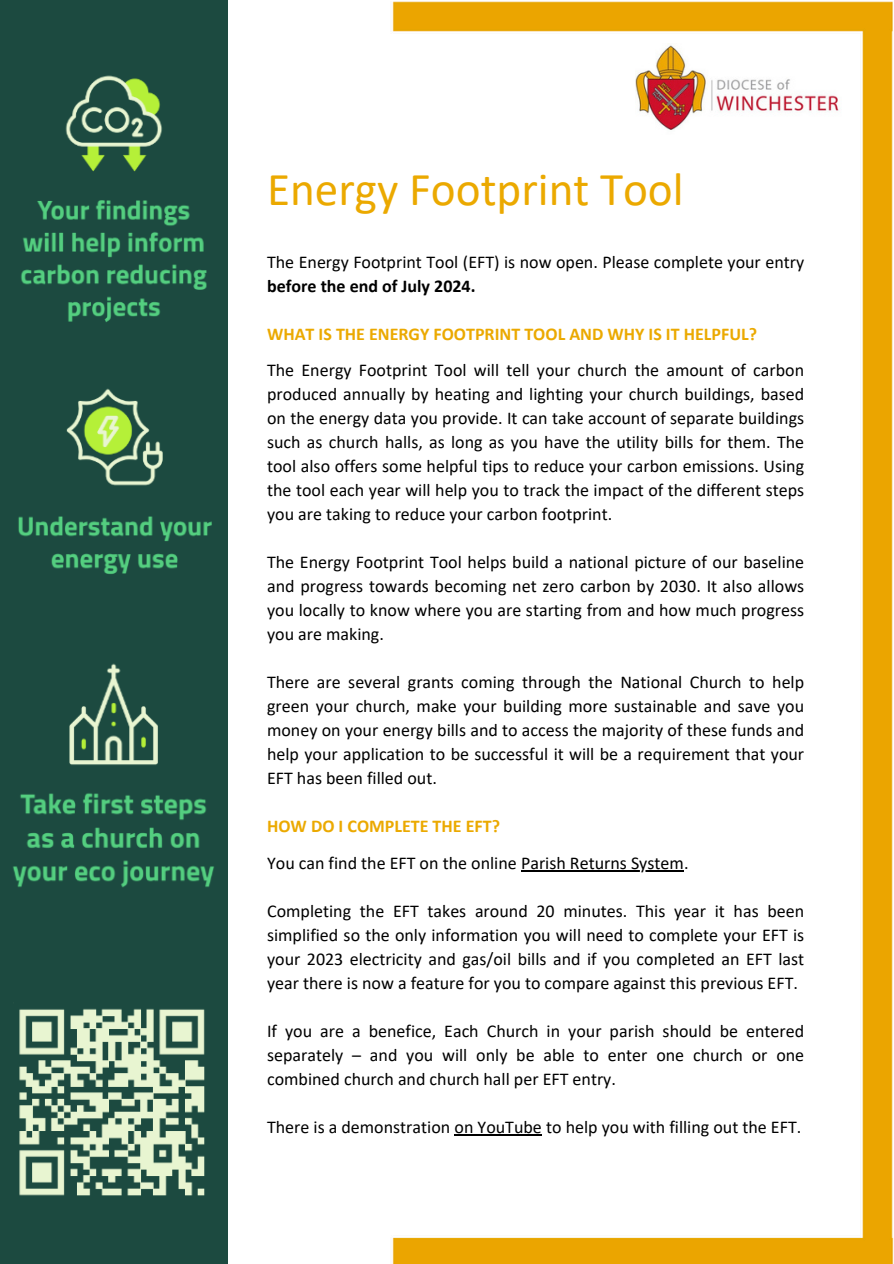
<style>
.page{position:relative;width:894px;height:1264px;background:#fff}
.page>*{position:absolute;margin:0;border:0;box-sizing:border-box;transform-origin:0 0}
.t1{font:47.25px "Calibri";color:#eba900}
.t2{font:18px/24px "Calibri";color:#000;text-align:justify}
.t3{font:700 18px "Calibri";color:#eba900}
.s1{font-weight:700}
</style>
<div class="page">
<img style="left:392px;top:1px;width:500px;height:1262px">
<img style="left:635px;top:44px;width:216px;height:91px">
<hr style="left:521px;top:870px;width:162px;height:1px;background:#000">
<hr style="left:454px;top:1134px;width:88px;height:1px;background:#000">
<div style="left:0;top:0;width:228px;height:1263px;background:#1c4a40"></div>
<img style="left:20px;top:75px;width:187px;height:247px">
<img style="left:18px;top:388px;width:194px;height:186px">
<img style="left:13px;top:663px;width:201px;height:225px">
<img style="left:19px;top:1008px;width:186px;height:188px">
<p class="t1" style="left:267px;top:170px;width:418px">Energy Footprint Tool</p>
<p class="t2" style="left:267px;top:252px;width:538px">The Energy Footprint Tool (EFT) is now open. Please complete your entry <span class="s1">before the end of July 2024.</span></p>
<p class="t3" style="left:267px;top:327px;width:491px">WHAT IS THE ENERGY FOOTPRINT TOOL AND WHY IS IT HELPFUL?</p>
<p class="t2" style="left:267px;top:360px;width:538px">The Energy Footprint Tool will tell your church the amount of carbon produced annually by heating and lighting your church buildings, based on the energy data you provide. It can take account of separate buildings such as church halls, as long as you have the utility bills for them. The tool also offers some helpful tips to reduce your carbon emissions. Using the tool each year will help you to track the impact of the different steps you are taking to reduce your carbon footprint.</p>
<p class="t2" style="left:267px;top:552px;width:538px">The Energy Footprint Tool helps build a national picture of our baseline and progress towards becoming net zero carbon by 2030. It also allows you locally to know where you are starting from and how much progress you are making.</p>
<p class="t2" style="left:267px;top:672px;width:538px">There are several grants coming through the National Church to help green your church, make your building more sustainable and save you money on your energy bills and to access the majority of these funds and help your application to be successful it will be a requirement that your EFT has been filled out.</p>
<h1 class="t3" style="left:267px;top:819px;width:234px">HOW DO I COMPLETE THE EFT?</h1>
<p class="t2" style="left:267px;top:852px;width:423px">You can find the EFT on the online Parish Returns System.</p>
<h2 class="t2" style="left:267px;top:900px;width:538px">Completing the EFT takes around 20 minutes. This year it has been</h2>
<p class="t2" style="left:267px;top:924px;width:538px">simplified so the only information you will need to complete your EFT is your 2023 electricity and gas/oil bills and if you completed an EFT last year there is now a feature for you to compare against this previous EFT.</p>
<p class="t2" style="left:267px;top:1020px;width:538px">If you are a benefice, Each Church in your parish should be entered</p>
<p class="t2" style="left:267px;top:1044px;width:538px">separately – and you will only be able to enter one church or one combined church and church hall per EFT entry.</p>
<p class="t2" style="left:267px;top:1116px;width:535px">There is a demonstration on YouTube to help you with filling out the EFT.</p>
</div>
